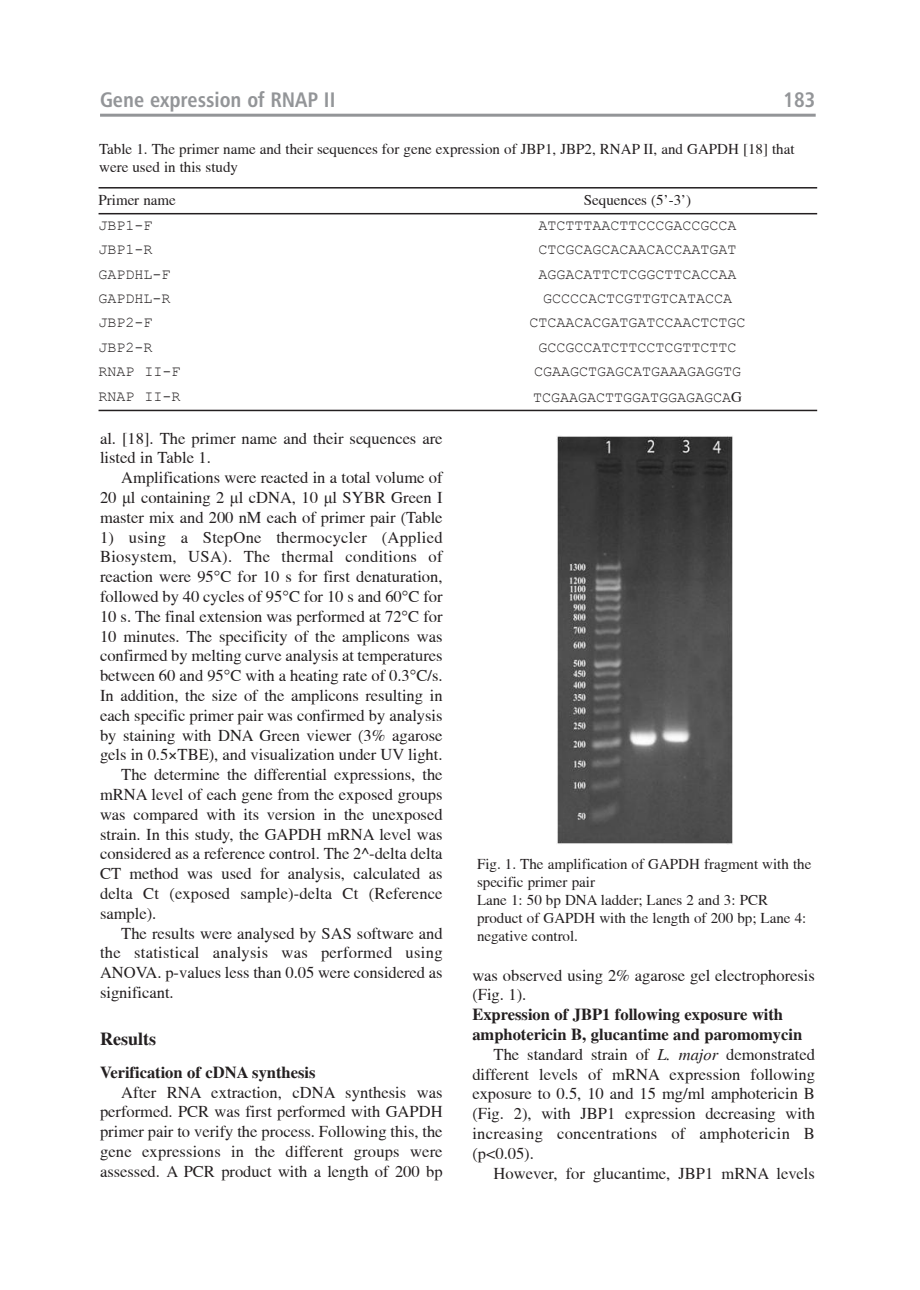
<style>
.page{position:relative;width:920px;height:1290px;background:#fff}
.page>*{position:absolute;margin:0;border:0;box-sizing:border-box;transform-origin:0 0}
.t1{font:21px "Humnst 777 Cn PL Bold A";color:#939598}
.t2{font:700 18px "Toronto";color:#231f20}
.t3{font:16.5px/19.8px "Toronto";color:#231f20}
.t4{font:16.5px "Toronto";letter-spacing:.02em;color:#231f20}
.t5{font:700 16.5px "Toronto";color:#231f20}
.t6{font:15px/18px "Toronto";color:#231f20}
.t7{font:15px "Courier New";color:#231f20}
.s1{font-family:"Toronto"}
.s2{font-family:"Times New Roman"}
.s3{font-style:italic}
</style>
<div class="page">
<hr style="left:99px;top:187px;width:718px;height:2px;background:#231f20">
<hr style="left:99px;top:213px;width:718px;height:1px;background:#231f20">
<hr style="left:99px;top:410px;width:718px;height:1px;background:#231f20">
<img style="left:557px;top:436px;width:176px;height:408px">
<hr style="left:100px;top:114px;width:716px;height:3px;background:#939598">
<p class="t1" style="left:100px;top:88px;width:237px">Gene expression of RNAP II</p>
<p class="t1" style="left:784px;top:88px;width:34px">183</p>
<p class="t6" style="left:99px;top:140px;width:697px">Table 1. The primer name and their sequences for gene expression of JBP1, JBP2, RNAP II, and GAPDH [18] that were used in this study</p>
<p class="t6" style="left:99px;top:191px;width:79px">Primer name</p>
<p class="t6" style="left:584px;top:191px;width:109px">Sequences (5’-3’)</p>
<p class="t7" style="left:99px;top:217px;width:56px">JBP1-F</p>
<p class="t7" style="left:538px;top:217px;width:200px">ATCTTTAACTTCCCGACCGCCA</p>
<p class="t7" style="left:99px;top:242px;width:56px">JBP1-R</p>
<p class="t7" style="left:538px;top:242px;width:200px">CTCGCAGCACAACACCAATGAT</p>
<p class="t7" style="left:99px;top:266px;width:74px">GAPDHL-F</p>
<p class="t7" style="left:538px;top:266px;width:200px">AGGACATTCTCGGCTTCACCAA</p>
<p class="t7" style="left:99px;top:291px;width:74px">GAPDHL-R</p>
<p class="t7" style="left:543px;top:291px;width:191px">GCCCCACTCGTTGTCATACCA</p>
<p class="t7" style="left:99px;top:315px;width:56px">JBP2-F</p>
<p class="t7" style="left:529px;top:315px;width:218px">CTCAACACGATGATCCAACTCTGC</p>
<p class="t7" style="left:99px;top:339px;width:56px">JBP2-R</p>
<p class="t7" style="left:538px;top:339px;width:200px">GCCGCCATCTTCCTCGTTCTTC</p>
<p class="t7" style="left:99px;top:364px;width:83px">RNAP II-F</p>
<p class="t7" style="left:534px;top:364px;width:209px">CGAAGCTGAGCATGAAAGAGGTG</p>
<p class="t7" style="left:99px;top:388px;width:83px">RNAP II-R</p>
<p class="t7" style="left:533px;top:389px;width:210px">TCGAAGACTTGGATGGAGAGCA<span class="s1">G</span></p>
<p class="t3" style="left:100px;top:428px;width:344px">al. [18]. The primer name and their sequences are listed in Table 1.</p>
<p class="t3" style="left:100px;top:468px;width:344px;text-align:justify;text-indent:21px">Amplifications were reacted in a total volume of 20 <span class="s2">μ</span>l containing 2 <span class="s2">μ</span>l cDNA, 10 <span class="s2">μ</span>l SYBR Green I master mix and 200 nM each of primer pair (Table</p>
<p class="t4" style="left:100px;top:528px;width:344px">1) using a StepOne thermocycler (Applied</p>
<p class="t4" style="left:100px;top:547px;width:344px">Biosystem, USA). The thermal conditions of</p>
<p class="t3" style="left:100px;top:567px;width:344px">reaction were 95<span class="s2">°</span>C for 10 s for first denaturation,</p>
<p class="t3" style="left:100px;top:586px;width:344px">followed by 40 cycles of 95<span class="s2">°</span>C for 10 s and 60<span class="s2">°</span>C for</p>
<p class="t3" style="left:100px;top:606px;width:344px">10 s. The final extension was performed at 72<span class="s2">°</span>C for</p>
<p class="t3" style="left:100px;top:626px;width:344px">10 minutes. The specificity of the amplicons was</p>
<p class="t3" style="left:100px;top:646px;width:344px">confirmed by melting curve analysis at temperatures</p>
<p class="t3" style="left:100px;top:666px;width:344px">between 60 and 95<span class="s2">°</span>C with a heating rate of 0.3<span class="s2">°</span>C/s.</p>
<p class="t3" style="left:100px;top:685px;width:344px">In addition, the size of the amplicons resulting in</p>
<p class="t3" style="left:100px;top:705px;width:344px">each specific primer pair was confirmed by analysis</p>
<p class="t3" style="left:100px;top:725px;width:344px">by staining with DNA Green viewer (3% agarose</p>
<p class="t3" style="left:100px;top:745px;width:344px">gels in 0.5×TBE), and visualization under UV light.</p>
<p class="t3" style="left:121px;top:765px;width:323px">The determine the differential expressions, the</p>
<p class="t3" style="left:100px;top:784px;width:344px">mRNA level of each gene from the exposed groups</p>
<p class="t3" style="left:100px;top:804px;width:344px">was compared with its version in the unexposed</p>
<p class="t3" style="left:100px;top:824px;width:344px">strain. In this study, the GAPDH mRNA level was</p>
<p class="t3" style="left:100px;top:844px;width:344px">considered as a reference control. The 2^-delta delta</p>
<p class="t3" style="left:100px;top:864px;width:344px">CT method was used for analysis, calculated as</p>
<p class="t3" style="left:100px;top:883px;width:344px">delta Ct (exposed sample)-delta Ct (Reference</p>
<p class="t3" style="left:100px;top:903px;width:58px">sample).</p>
<p class="t3" style="left:121px;top:923px;width:323px">The results were analysed by SAS software and</p>
<p class="t4" style="left:100px;top:943px;width:344px">the statistical analysis was performed using</p>
<p class="t3" style="left:100px;top:963px;width:344px">ANOVA. p-values less than 0.05 were considered as</p>
<p class="t3" style="left:100px;top:982px;width:75px">significant.</p>
<p class="t2" style="left:100px;top:1028px;width:57px">Results</p>
<p class="t5" style="left:100px;top:1062px;width:217px">Verification of cDNA synthesis</p>
<p class="t3" style="left:100px;top:1082px;width:344px;text-align:justify;text-indent:21px">After RNA extraction, cDNA synthesis was performed. PCR was first performed with GAPDH primer pair to verify the process. Following this, the gene expressions in the different groups were assessed. A PCR product with a length of 200 bp</p>
<p class="t6" style="left:477px;top:855px;width:336px">Fig. 1. The amplification of GAPDH fragment with the specific primer pair<br>Lane 1: 50 bp DNA ladder; Lanes 2 and 3: PCR product of GAPDH with the length of 200 bp; Lane 4: negative control.</p>
<p class="t3" style="left:472px;top:965px;width:344px">was observed using 2% agarose gel electrophoresis (Fig. 1).</p>
<p class="t5" style="left:472px;top:1005px;width:312px">Expression of JBP1 following exposure with</p>
<p class="t5" style="left:472px;top:1025px;width:331px">amphotericin B, glucantime and paromomycin</p>
<p class="t3" style="left:494px;top:1044px;width:323px">The standard strain of <span class="s3">L. major</span> demonstrated</p>
<p class="t3" style="left:472px;top:1064px;width:344px">different levels of mRNA expression following</p>
<p class="t3" style="left:472px;top:1084px;width:344px">exposure to 0.5, 10 and 15 mg/ml amphotericin B</p>
<p class="t3" style="left:472px;top:1104px;width:344px">(Fig. 2), with JBP1 expression decreasing with</p>
<p class="t4" style="left:472px;top:1124px;width:344px">increasing concentrations of amphotericin B</p>
<p class="t3" style="left:472px;top:1143px;width:63px">(p&lt;0.05).</p>
<p class="t3" style="left:494px;top:1163px;width:323px">However, for glucantime, JBP1 mRNA levels</p>
</div>
